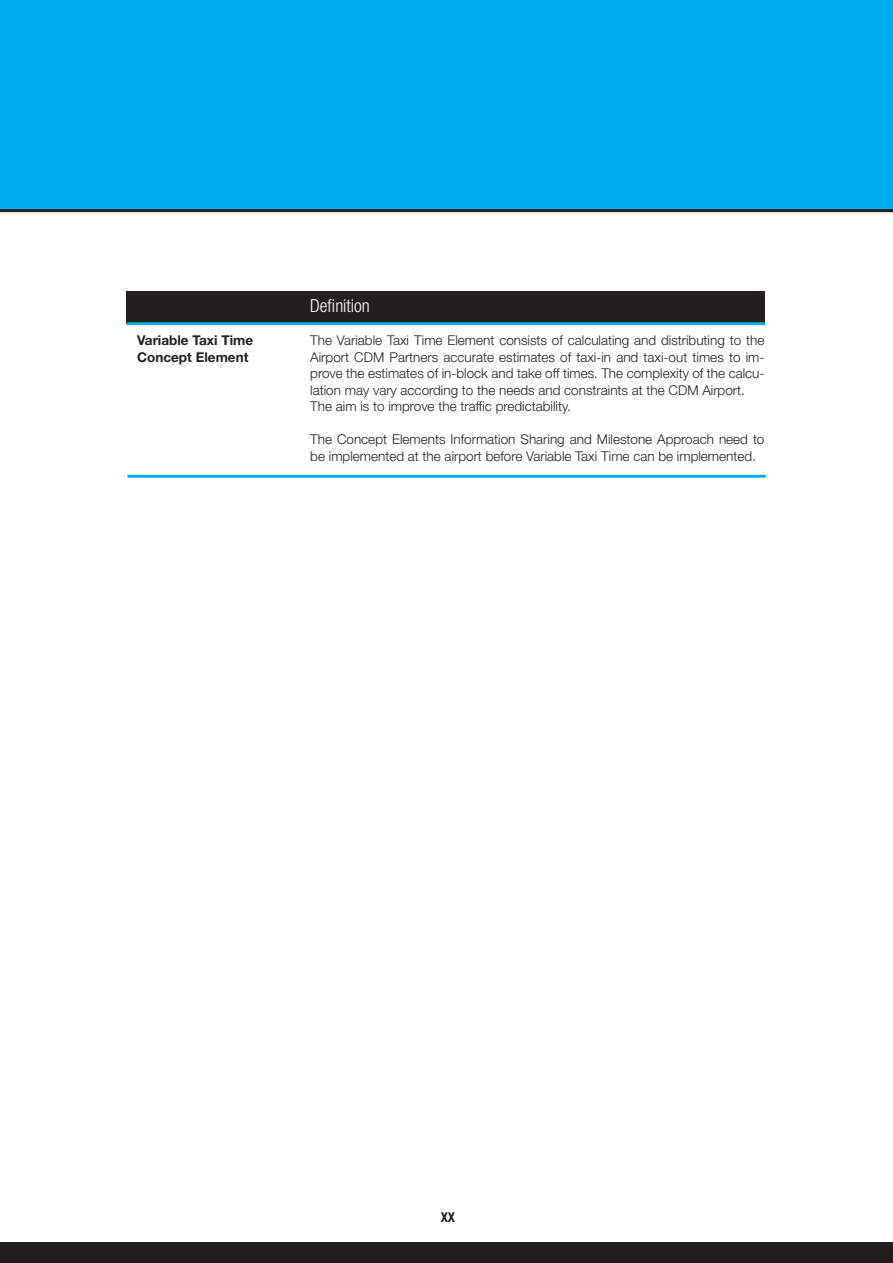
<style>
.page{position:relative;width:893px;height:1263px;background:#fff}
.page>*{position:absolute;margin:0;border:0;box-sizing:border-box;transform-origin:0 0}
.t1{font:300 condensed 18px "Helvetica Neue LT Std";color:#fff}
.t2{font:300 13.5px/16.5px "Helvetica Neue LT Std";color:#231f20}
.t3{font:700 13.5px/16.5px "Helvetica Neue LT Std";color:#231f20}
.t4{font:700 condensed 13.5px "Helvetica Neue LT Std";color:#231f20}
</style>
<div class="page">
<div style="left:0;top:1242px;width:892px;height:21px;background:#231f20"></div>
<div style="left:0;top:0;width:892px;height:211px;background:#00aeef"></div>
<hr style="left:0;top:209px;width:892px;height:3px;background:#231f20">
<div style="left:127px;top:291px;width:638px;height:33px;background:#231f20"></div>
<hr style="left:127px;top:475px;width:638px;height:3px;background:#00aeef">
<hr style="left:127px;top:322px;width:638px;height:3px;background:#00aeef">
<p class="t3" style="left:137px;top:333px;width:117px">Variable Taxi Time<br>Concept Element</p>
<h1 class="t1" style="left:310px;top:299px;width:61px">Definition</h1>
<p class="t2" style="left:310px;top:333px;width:455px">The Variable Taxi Time Element consists of calculating and distributing to the Airport CDM Partners accurate estimates of taxi-in and taxi-out times to im&shy;prove the estimates of in-block and take off times. The complexity of the calcu&shy;lation may vary according to the needs and constraints at the CDM Airport.<br>The aim is to improve the traffic predictability.</p>
<p class="t2" style="left:310px;top:432px;width:455px">The Concept Elements Information Sharing and Milestone Approach need to be implemented at the airport before Variable Taxi Time can be implemented.</p>
<p class="t4" style="left:440px;top:1212px;width:16px">XX</p>
</div>
